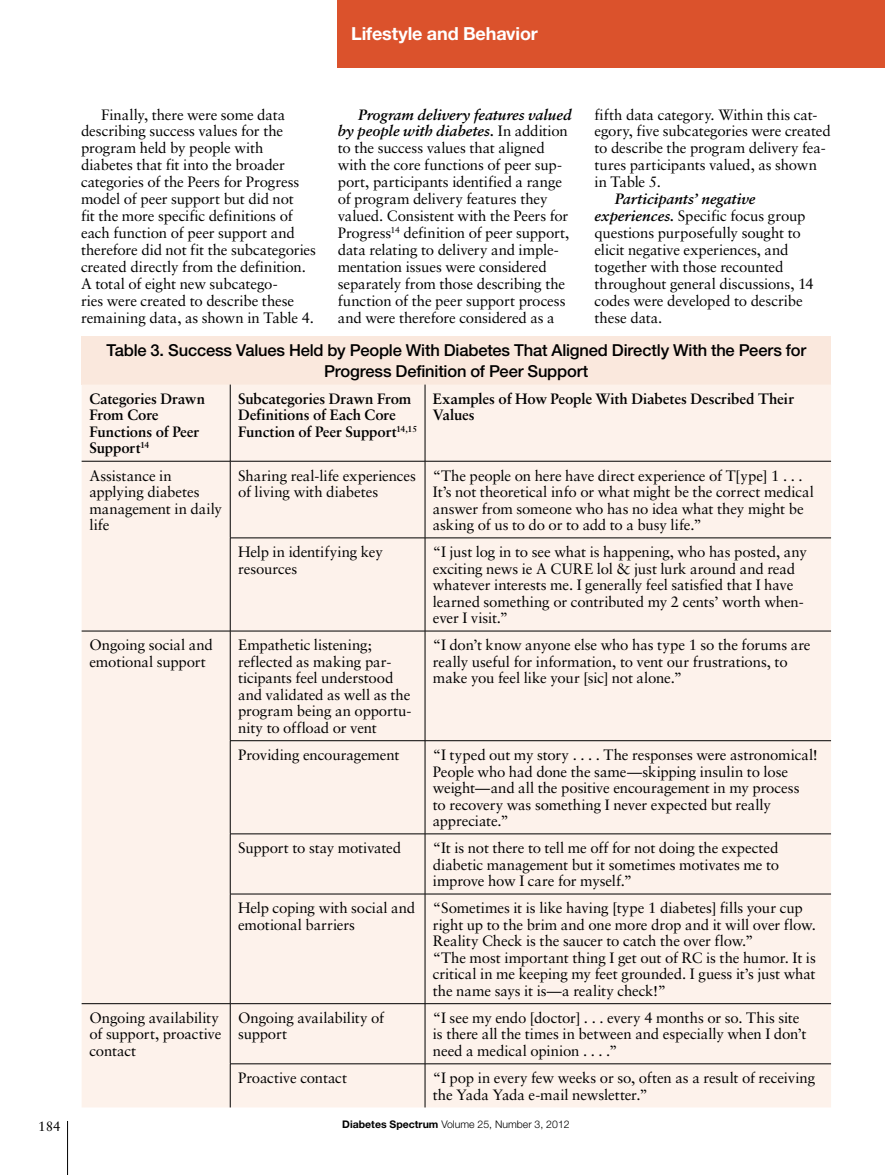
<style>
.page{position:relative;width:885px;height:1175px;background:#fff}
.page>*{position:absolute;margin:0;border:0;box-sizing:border-box;transform-origin:0 0}
.t1{font:700 18px "Helvetica Neue LT Std";letter-spacing:-.005em;color:#fff}
.t2{font:500 16.5px/21px "Helvetica Neue LT Std";letter-spacing:-.01em;color:#000;text-align:center}
.t3{font:15px/16.5px "Sabon LT Std";letter-spacing:-.01em;color:#000}
.t4{font:700 15px/16.5px "Sabon LT Std";letter-spacing:-.01em;color:#000}
.t5{font:13.5px "Sabon LT Std";color:#000}
.t6{font:300 10.5px "Helvetica Neue LT Std";color:#000}
.s1{font-weight:700;font-style:italic}
.s2{font-weight:700}
</style>
<div class="page">
<hr style="left:67px;top:1120px;width:1px;height:54px;background:#000">
<div style="left:338px;top:0;width:546px;height:68px;background:#db522c"></div>
<div style="left:82px;top:336px;width:748px;height:48px;background:#fae8dd"></div>
<div style="left:82px;top:384px;width:748px;height:723px;background:#fdf2eb"></div>
<hr style="left:230px;top:384px;width:1px;height:77px;background:#000">
<hr style="left:424px;top:384px;width:1px;height:77px;background:#000">
<hr style="left:82px;top:461px;width:148px;height:1px;background:#000">
<hr style="left:230px;top:461px;width:195px;height:1px;background:#000">
<hr style="left:230px;top:461px;width:1px;height:76px;background:#000">
<hr style="left:425px;top:461px;width:405px;height:1px;background:#000">
<hr style="left:424px;top:461px;width:1px;height:76px;background:#000">
<hr style="left:230px;top:537px;width:195px;height:1px;background:#000">
<hr style="left:230px;top:538px;width:1px;height:93px;background:#000">
<hr style="left:425px;top:537px;width:405px;height:1px;background:#000">
<hr style="left:424px;top:538px;width:1px;height:93px;background:#000">
<hr style="left:82px;top:631px;width:148px;height:1px;background:#000">
<hr style="left:230px;top:631px;width:195px;height:1px;background:#000">
<hr style="left:230px;top:631px;width:1px;height:109px;background:#000">
<hr style="left:425px;top:631px;width:405px;height:1px;background:#000">
<hr style="left:424px;top:631px;width:1px;height:109px;background:#000">
<hr style="left:230px;top:740px;width:195px;height:1px;background:#000">
<hr style="left:230px;top:741px;width:1px;height:92px;background:#000">
<hr style="left:425px;top:740px;width:405px;height:1px;background:#000">
<hr style="left:424px;top:741px;width:1px;height:92px;background:#000">
<hr style="left:230px;top:833px;width:195px;height:1px;background:#000">
<hr style="left:230px;top:834px;width:1px;height:59px;background:#000">
<hr style="left:425px;top:833px;width:405px;height:1px;background:#000">
<hr style="left:424px;top:834px;width:1px;height:59px;background:#000">
<hr style="left:230px;top:893px;width:195px;height:1px;background:#000">
<hr style="left:230px;top:894px;width:1px;height:109px;background:#000">
<hr style="left:425px;top:893px;width:405px;height:1px;background:#000">
<hr style="left:424px;top:894px;width:1px;height:109px;background:#000">
<hr style="left:82px;top:1003px;width:148px;height:1px;background:#000">
<hr style="left:230px;top:1003px;width:195px;height:1px;background:#000">
<hr style="left:230px;top:1003px;width:1px;height:60px;background:#000">
<hr style="left:425px;top:1003px;width:405px;height:1px;background:#000">
<hr style="left:424px;top:1003px;width:1px;height:60px;background:#000">
<hr style="left:230px;top:1063px;width:195px;height:1px;background:#000">
<hr style="left:230px;top:1064px;width:1px;height:43px;background:#000">
<hr style="left:425px;top:1063px;width:405px;height:1px;background:#000">
<hr style="left:424px;top:1064px;width:1px;height:43px;background:#000">
<p class="t1" style="left:351px;top:23px;width:188px">Lifestyle and Behavior</p>
<p class="t3" style="left:81px;top:106px;width:236px;line-height:17px;text-indent:20px">Finally, there were some data describing success values for the program held by people with diabetes that fit into the broader categories of the Peers for Progress model of peer support but did not<br>fit the more specific definitions of each function of peer support and therefore did not fit the subcategories created directly from the definition.<br>A total of eight new subcatego-<br>ries were created to describe these remaining data, as shown in Table 4.</p>
<p class="t3" style="left:337px;top:106px;width:235px;line-height:17px;text-indent:20px"><span class="s1">Program delivery features valued by people with diabetes.</span> In addition to the success values that aligned with the core functions of peer sup&shy;port, participants identified a range of program delivery features they valued. Consistent with the Peers for Progress<sup>14</sup> definition of peer support, data relating to delivery and imple&shy;mentation issues were considered separately from those describing the function of the peer support process and were therefore considered as a</p>
<p class="t3" style="left:594px;top:106px;width:238px;line-height:17px">fifth data category. Within this cat&shy;egory, five subcategories were created to describe the program delivery fea&shy;tures participants valued, as shown in Table 5.</p>
<p class="t3" style="left:594px;top:190px;width:221px;line-height:17px;text-indent:20px"><span class="s1">Participants’ negative experiences.</span> Specific focus group questions purposefully sought to elicit negative experiences, and together with those recounted throughout general discussions, 14 codes were developed to describe these data.</p>
<p class="t2" style="left:106px;top:339px;width:701px">Table 3. Success Values Held by People With Diabetes That Aligned Directly With the Peers for<br>Progress Definition of Peer Support</p>
<p class="t4" style="left:89px;top:390px;width:117px">Categories Drawn<br>From Core<br>Functions of Peer<br>Support<sup>14</sup></p>
<p class="t4" style="left:238px;top:390px;width:180px">Subcategories Drawn From<br>Definitions of Each Core<br>Function of Peer Support<sup>14,15</sup></p>
<p class="t4" style="left:432px;top:390px;width:362px">Examples of How People With Diabetes Described Their<br>Values</p>
<p class="t3" style="left:89px;top:467px;width:134px">Assistance in applying diabetes management in daily life</p>
<p class="t3" style="left:238px;top:467px;width:179px">Sharing real-life experiences of living with diabetes</p>
<p class="t3" style="left:432px;top:467px;width:382px">“The people on here have direct experience of T[ype] 1 . . .<br>It’s not theoretical info or what might be the correct medical answer from someone who has no idea what they might be asking of us to do or to add to a busy life.”</p>
<p class="t3" style="left:238px;top:543px;width:146px">Help in identifying key resources</p>
<p class="t3" style="left:432px;top:543px;width:375px">“I just log in to see what is happening, who has posted, any exciting news ie A CURE lol &amp; just lurk around and read whatever interests me. I generally feel satisfied that I have learned something or contributed my 2 cents’ worth when&shy;ever I visit.”</p>
<p class="t3" style="left:89px;top:636px;width:125px">Ongoing social and emotional support</p>
<p class="t3" style="left:238px;top:636px;width:175px">Empathetic listening; reflected as making par&shy;ticipants feel understood and validated as well as the program being an opportu&shy;nity to offload or vent</p>
<p class="t3" style="left:432px;top:636px;width:379px">“I don’t know anyone else who has type 1 so the forums are really useful for information, to vent our frustrations, to make you feel like your [sic] not alone.”</p>
<p class="t3" style="left:238px;top:746px;width:163px">Providing encouragement</p>
<p class="t3" style="left:432px;top:746px;width:386px">“I typed out my story . . . . The responses were astronomical!<br>People who had done the same—skipping insulin to lose weight—and all the positive encouragement in my process<br>to recovery was something I never expected but really appreciate.”</p>
<p class="t3" style="left:238px;top:839px;width:164px">Support to stay motivated</p>
<p class="t3" style="left:432px;top:839px;width:348px;text-align:justify">“It is not there to tell me off for not doing the expected diabetic management but it sometimes motivates me to improve how I care for myself.”</p>
<p class="t3" style="left:238px;top:899px;width:179px">Help coping with social and emotional barriers</p>
<p class="t3" style="left:432px;top:899px;width:384px">“Sometimes it is like having [type 1 diabetes] fills your cup right up to the brim and one more drop and it will over flow.<br>Reality Check is the saucer to catch the over flow.”<br>“The most important thing I get out of RC is the humor. It is critical in me keeping my feet grounded. I guess it’s just what the name says it is—a reality check!”</p>
<p class="t3" style="left:89px;top:1009px;width:133px">Ongoing availability of support, proactive contact</p>
<p class="t3" style="left:238px;top:1009px;width:148px">Ongoing availability of support</p>
<p class="t3" style="left:432px;top:1009px;width:375px">“I see my endo [doctor] . . . every 4 months or so. This site is there all the times in between and especially when I don’t need a medical opinion . . . .”</p>
<p class="t3" style="left:238px;top:1069px;width:110px">Proactive contact</p>
<p class="t3" style="left:432px;top:1069px;width:384px">“I pop in every few weeks or so, often as a result of receiving the Yada Yada e-mail newsletter.”</p>
<p class="t5" style="left:38px;top:1118px;width:24px">184</p>
<p class="t6" style="left:342px;top:1118px;width:229px"><span class="s2">Diabetes Spectrum</span> Volume 25, Number 3, 2012</p>
</div>
